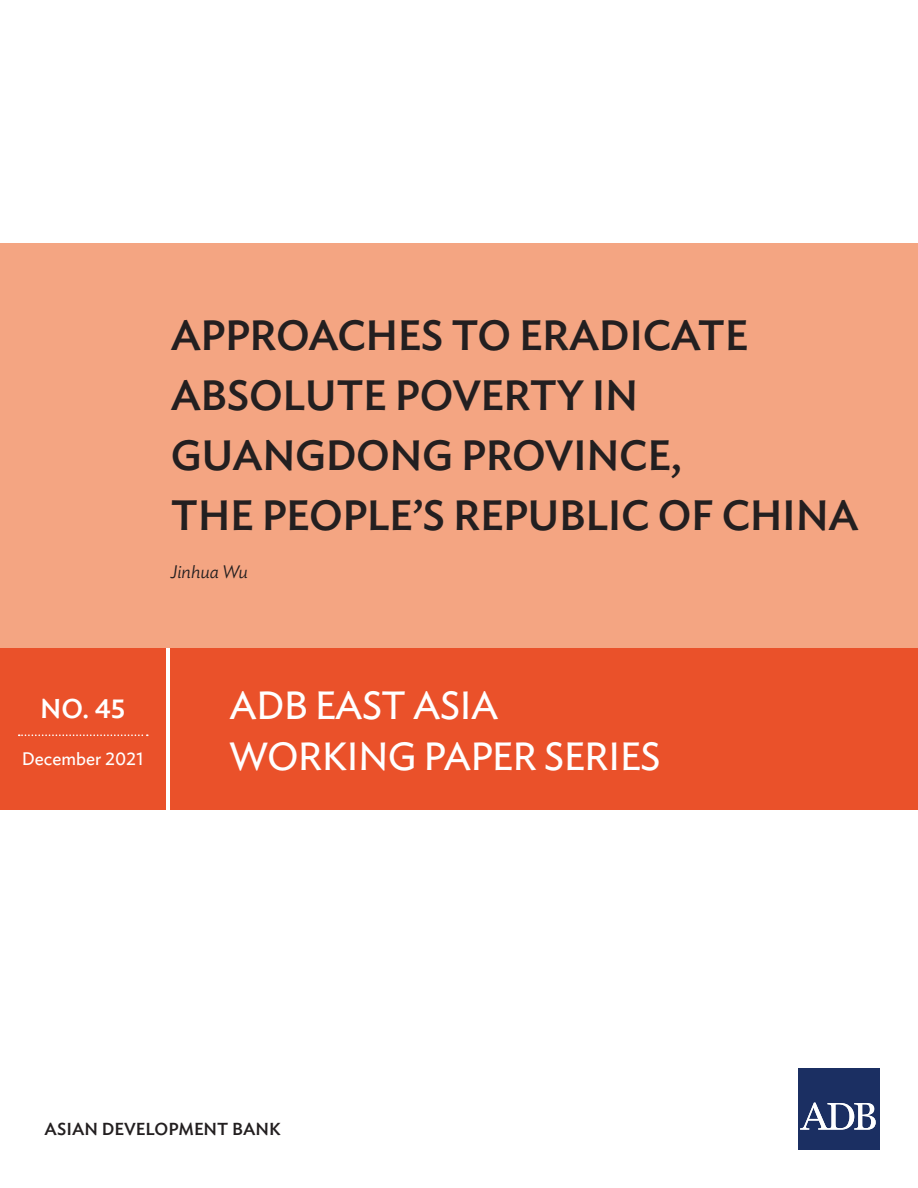
<style>
.page{position:relative;width:918px;height:1188px;background:#fff}
.page>*{position:absolute;margin:0;border:0;box-sizing:border-box;transform-origin:0 0}
.t1{font:500 42px/60px "Ideal Sans";letter-spacing:-.01em;color:#231f20}
.t2{font:39px/51px "Ideal Sans";letter-spacing:-.02em;color:#fff}
.t3{font:500 27px "Ideal Sans";color:#fff}
.t4{font:18px "Ideal Sans";color:#fff}
.t5{font:italic 300 18px "Ideal Sans";color:#231f20}
.t6{font:500 17.25px "Ideal Sans";color:#231f20}
</style>
<div class="page">
<div style="left:798px;top:1069px;width:81px;height:81px;background:#1b2f62"></div>
<svg style="left:800px;top:1103px;width:76px;height:27px"></svg>
<div style="left:0;top:243px;width:918px;height:405px;background:#f4a582"></div>
<div style="left:171px;top:648px;width:747px;height:162px;background:#ea512a"></div>
<div style="left:0;top:648px;width:166px;height:162px;background:#ea512a"></div>
<svg style="left:19px;top:734px;width:129px;height:2px"></svg>
<p class="t1" style="left:171px;top:302px;width:689px">APPROACHES TO ERADICATE<br>ABSOLUTE POVERTY IN<br>GUANGDONG PROVINCE,<br>THE PEOPLE’S REPUBLIC OF CHINA</p>
<p class="t5" style="left:171px;top:558px;width:79px">Jinhua Wu</p>
<p class="t3" style="left:40px;top:687px;width:87px">NO. 45</p>
<p class="t4" style="left:22px;top:745px;width:123px">December 2021</p>
<p class="t2" style="left:230px;top:677px;width:433px">ADB EAST ASIA<br>WORKING PAPER SERIES</p>
<p class="t6" style="left:45px;top:1115px;width:238px">ASIAN DEVELOPMENT BANK</p>
</div>
